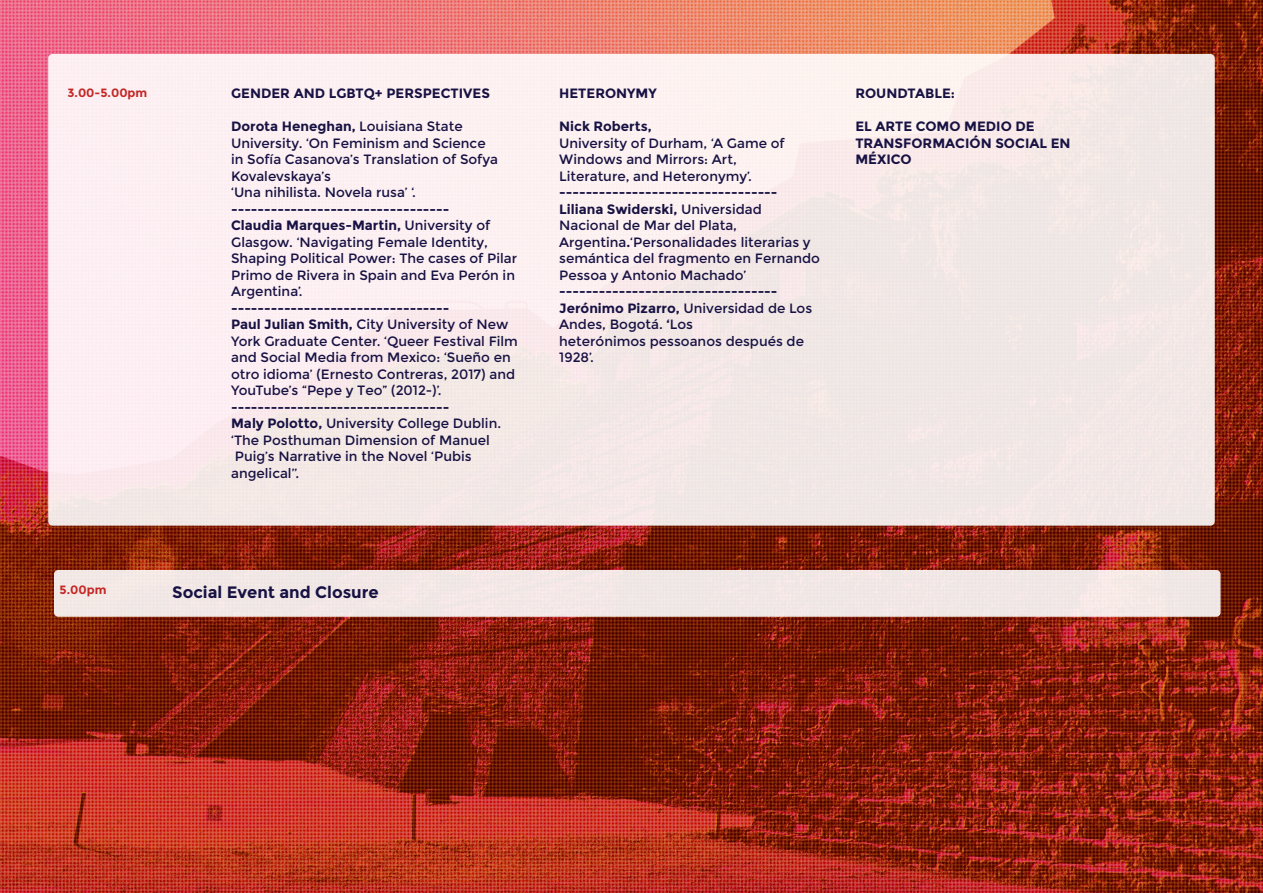
<style>
.page{position:relative;width:1263px;height:893px;background:#fff}
.page>*{position:absolute;margin:0;border:0;box-sizing:border-box;transform-origin:0 0}
.t1{font:700 16.5px "Montserrat";color:#171243}
.t2{font:13.5px/16.5px "Montserrat";color:#171243}
.t3{font:700 13.5px/16.5px "Montserrat";color:#171243}
.t4{font:700 12px "Montserrat";color:#c32826}
.s1{font-weight:400}
.s2{font-weight:700}
</style>
<div class="page">
<img style="left:0;top:0;width:1263px;height:893px">
<div style="left:54px;top:570px;width:1166px;height:47px;background:#f2e7e5;border-radius:4px"></div>
<div style="left:48px;top:54px;width:1167px;height:472px;background:#f9eae8;border-radius:4px"></div>
<p class="t4" style="left:67px;top:85px;width:81px">3.00-5.00pm</p>
<p class="t3" style="left:231px;top:85px;width:260px">GENDER AND LGBTQ+ PERSPECTIVES</p>
<p class="t3" style="left:231px;top:118px;width:233px">Dorota Heneghan, <span class="s1">Louisiana State</span></p>
<p class="t2" style="left:231px;top:135px;width:268px">University. ‘On Feminism and Science in Sofía Casanova’s Translation of Sofya<br>Kovalevskaya’s</p>
<p class="t2" style="left:231px;top:184px;width:186px">‘Una nihilista. Novela rusa’ ‘.</p>
<p class="t3" style="left:231px;top:201px;width:220px">---------------------------------</p>
<p class="t2" style="left:231px;top:217px;width:287px"><span class="s2">Claudia Marques-Martin,</span> University of Glasgow. ‘Navigating Female Identity, Shaping Political Power: The cases of Pilar Primo de Rivera in Spain and Eva Perón in Argentina’.</p>
<p class="t3" style="left:231px;top:300px;width:220px">---------------------------------</p>
<p class="t2" style="left:231px;top:316px;width:288px"><span class="s2">Paul Julian Smith,</span> City University of New York Graduate Center. ‘Queer Festival Film and Social Media from Mexico: ‘Sueño en otro idioma’ (Ernesto Contreras, 2017) and YouTube’s “Pepe y Teo” (2012-)’.</p>
<p class="t3" style="left:231px;top:399px;width:220px">---------------------------------</p>
<p class="t2" style="left:231px;top:415px;width:272px"><span class="s2">Maly Polotto,</span> University College Dublin. ‘The Posthuman Dimension of Manuel</p>
<p class="t2" style="left:235px;top:448px;width:238px">Puig’s Narrative in the Novel ‘Pubis</p>
<p class="t2" style="left:231px;top:465px;width:70px">angelical’’.</p>
<p class="t4" style="left:60px;top:582px;width:48px">5.00pm</p>
<p class="t1" style="left:172px;top:582px;width:208px">Social Event and Closure</p>
<p class="t3" style="left:559px;top:85px;width:99px">HETERONYMY</p>
<p class="t3" style="left:559px;top:118px;width:94px">Nick Roberts,</p>
<p class="t2" style="left:559px;top:135px;width:227px">University of Durham, ‘A Game of</p>
<p class="t2" style="left:559px;top:151px;width:179px">Windows and Mirrors: Art,</p>
<p class="t2" style="left:559px;top:168px;width:194px">Literature, and Heteronymy’.</p>
<p class="t3" style="left:559px;top:184px;width:220px">---------------------------------</p>
<p class="t3" style="left:559px;top:201px;width:204px">Liliana Swiderski, <span class="s1">Universidad</span></p>
<p class="t2" style="left:559px;top:217px;width:179px">Nacional de Mar del Plata,</p>
<p class="t2" style="left:559px;top:234px;width:262px">Argentina<span class="s2">.</span>‘Personalidades literarias y semántica del fragmento en Fernando<br>Pessoa y Antonio Machado’</p>
<p class="t3" style="left:559px;top:283px;width:220px">---------------------------------</p>
<p class="t2" style="left:559px;top:300px;width:255px"><span class="s2">Jerónimo Pizarro,</span> Universidad de Los<br>Andes, Bogotá. <span class="s2">‘</span>Los</p>
<p class="t2" style="left:559px;top:333px;width:246px">heterónimos pessoanos después de<br>1928’.</p>
<p class="t3" style="left:855px;top:85px;width:101px">ROUNDTABLE:</p>
<p class="t3" style="left:855px;top:118px;width:181px">EL ARTE COMO MEDIO DE</p>
<p class="t3" style="left:855px;top:135px;width:217px">TRANSFORMACIÓN SOCIAL EN<br>MÉXICO</p>
</div>
